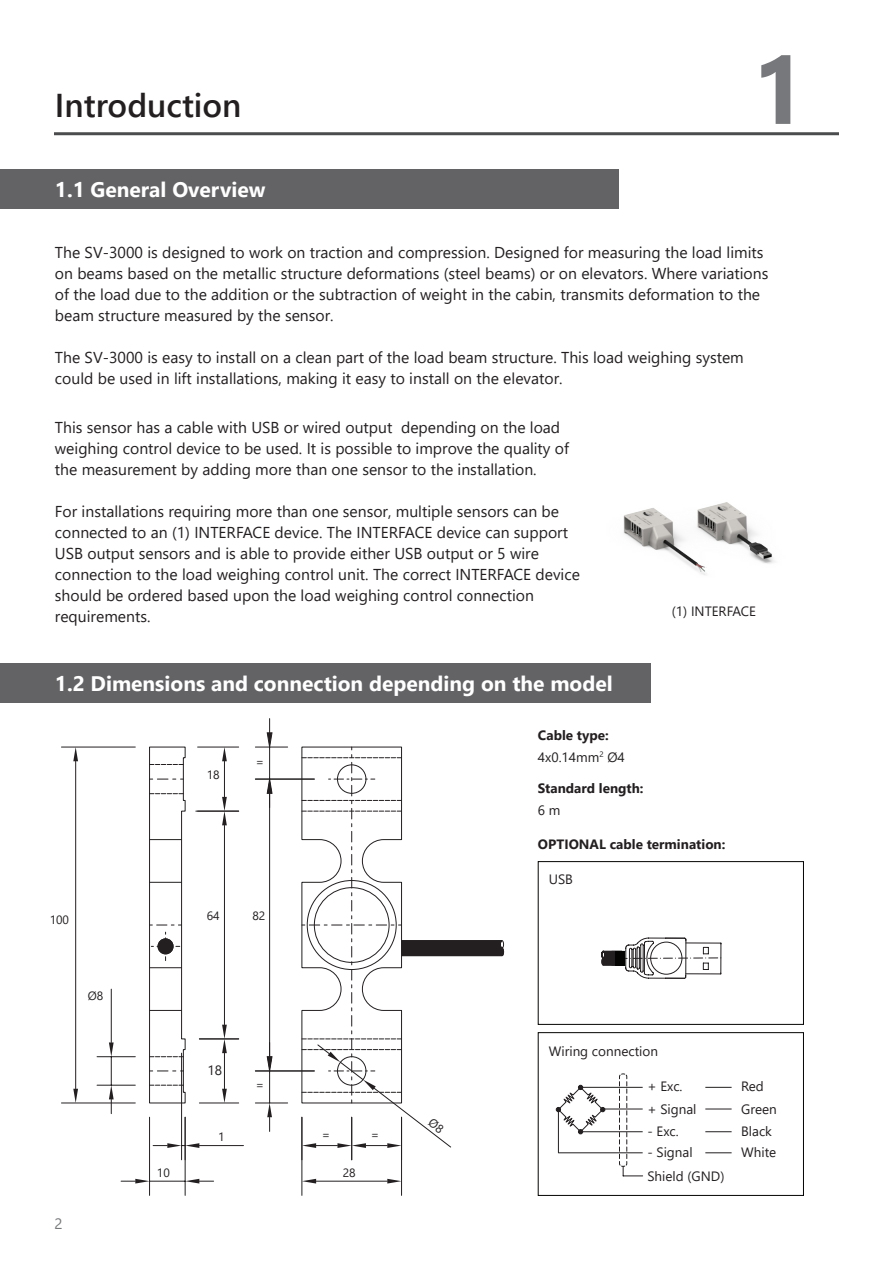
<style>
.page{position:relative;width:893px;height:1263px;background:#fff}
.page>*{position:absolute;margin:0;border:0;box-sizing:border-box;transform-origin:0 0}
.t1{font:700 96px "Segoe UI";color:#76787b}
.t2{font:600 33px "Segoe UI";color:#231f20}
.t3{font:700 21px "Segoe UI";color:#fff}
.t4{font:15.75px/21px "Segoe UI";color:#231f20}
.t5{font:15px "Segoe UI";color:#76787b}
.t6{font:13.5px "Segoe UI";color:#231f20}
.t7{font:700 13.5px "Segoe UI";color:#231f20}
.t8{font:12px "Segoe UI";color:#231f20}
</style>
<div class="page">
<div style="left:0;top:170px;width:618px;height:39px;background:#636366"></div>
<div style="left:0;top:663px;width:650px;height:40px;background:#636366"></div>
<hr style="left:61px;top:1103px;width:74px;height:1px;background:#231f20">
<hr style="left:61px;top:747px;width:74px;height:1px;background:#231f20">
<svg style="left:73px;top:1089px;width:2px;height:14px"></svg>
<svg style="left:73px;top:747px;width:2px;height:14px"></svg>
<svg style="left:267px;top:718px;width:6px;height:28px"></svg>
<hr style="left:149px;top:1117px;width:1px;height:78px;background:#231f20">
<hr style="left:185px;top:1117px;width:1px;height:78px;background:#231f20">
<hr style="left:302px;top:1117px;width:1px;height:78px;background:#231f20">
<hr style="left:401px;top:1117px;width:1px;height:78px;background:#231f20">
<svg style="left:75px;top:746px;width:327px;height:436px"></svg>
<svg style="left:150px;top:1056px;width:33px;height:1px"></svg>
<svg style="left:150px;top:1085px;width:33px;height:1px"></svg>
<svg style="left:150px;top:793px;width:33px;height:1px"></svg>
<svg style="left:150px;top:764px;width:33px;height:1px"></svg>
<hr style="left:150px;top:1010px;width:32px;height:1px;background:#231f20">
<hr style="left:150px;top:967px;width:32px;height:1px;background:#231f20">
<hr style="left:150px;top:839px;width:32px;height:1px;background:#231f20">
<hr style="left:150px;top:882px;width:32px;height:1px;background:#231f20">
<svg style="left:601px;top:938px;width:121px;height:41px"></svg>
<div style="left:615px;top:951px;width:10px;height:14px;background:#040503"></div>
<div style="left:538px;top:861px;width:266px;height:163px;border:1px solid #040503"></div>
<div style="left:538px;top:1032px;width:266px;height:164px;border:1px solid #040503"></div>
<hr style="left:54px;top:132px;width:785px;height:3px;background:#4b4c4d">
<svg style="left:556px;top:1085px;width:49px;height:49px"></svg>
<hr style="left:582px;top:1131px;width:61px;height:1px;background:#231f20">
<hr style="left:581px;top:1087px;width:62px;height:1px;background:#231f20">
<hr style="left:558px;top:1110px;width:1px;height:43px;background:#231f20">
<hr style="left:558px;top:1152px;width:85px;height:1px;background:#231f20">
<svg style="left:619px;top:1073px;width:24px;height:104px"></svg>
<svg style="left:705px;top:1087px;width:27px;height:1px"></svg>
<svg style="left:705px;top:1109px;width:27px;height:1px"></svg>
<hr style="left:603px;top:1109px;width:40px;height:1px;background:#231f20">
<svg style="left:705px;top:1131px;width:27px;height:1px"></svg>
<svg style="left:705px;top:1152px;width:27px;height:1px"></svg>
<img style="left:623px;top:502px;width:152px;height:165px">
<svg style="left:302px;top:747px;width:202px;height:401px"></svg>
<h2 class="t2" style="left:55px;top:74px;width:188px">Introduction</h2>
<h3 class="t3" style="left:55px;top:170px;width:212px">1.1 General Overview</h3>
<h1 class="t1" style="left:751px;top:-1px;width:57px">1</h1>
<p class="t4" style="left:55px;top:241px;width:715px">The SV-3000 is designed to work on traction and compression. Designed for measuring the load limits on beams based on the metallic structure deformations (steel beams) or on elevators. Where variations of the load due to the addition or the subtraction of weight in the cabin, transmits deformation to the beam structure measured by the sensor.</p>
<p class="t4" style="left:55px;top:346px;width:690px">The SV-3000 is easy to install on a clean part of the load beam structure. This load weighing system could be used in lift installations, making it easy to install on the elevator.</p>
<p class="t4" style="left:55px;top:416px;width:516px">This sensor has a cable with USB or wired output depending on the load weighing control device to be used. It is possible to improve the quality of the measurement by adding more than one sensor to the installation.</p>
<p class="t4" style="left:55px;top:500px;width:526px">For installations requiring more than one sensor, multiple sensors can be connected to an (1) INTERFACE device. The INTERFACE device can support USB output sensors and is able to provide either USB output or 5 wire connection to the load weighing control unit. The correct INTERFACE device should be ordered based upon the load weighing control connection requirements.</p>
<p class="t6" style="left:672px;top:598px;width:86px">(1) INTERFACE</p>
<h3 class="t3" style="left:55px;top:663px;width:559px">1.2 Dimensions and connection depending on the model</h3>
<p class="t7" style="left:538px;top:723px;width:72px">Cable type:</p>
<p class="t8" style="left:50px;top:908px;width:21px">100</p>
<p class="t8" style="left:88px;top:985px;width:17px">Ø8</p>
<p class="t5" style="left:54px;top:1209px;width:10px">2</p>
<p class="t8" style="left:207px;top:764px;width:14px">18</p>
<p class="t8" style="left:256px;top:750px;width:10px">=</p>
<p class="t8" style="left:207px;top:904px;width:14px">64</p>
<p class="t8" style="left:252px;top:904px;width:14px">82</p>
<p class="t6" style="left:207px;top:1057px;width:16px">18</p>
<p class="t8" style="left:256px;top:1073px;width:10px">=</p>
<p class="t8" style="left:218px;top:1126px;width:8px">1</p>
<p class="t8" style="left:330px;top:1148px;width:10px;rotate:-180deg">=</p>
<p class="t8" style="left:157px;top:1161px;width:14px">10</p>
<p class="t8" style="left:343px;top:1162px;width:14px">28</p>
<p class="t8" style="left:379px;top:1148px;width:10px;rotate:-180deg">=</p>
<p class="t6" style="left:538px;top:744px;width:88px">4x0.14mm<sup>2</sup> Ø4</p>
<p class="t7" style="left:538px;top:776px;width:107px">Standard length:</p>
<p class="t6" style="left:538px;top:797px;width:24px">6 m</p>
<p class="t7" style="left:538px;top:832px;width:189px">OPTIONAL cable termination:</p>
<p class="t6" style="left:549px;top:866px;width:26px">USB</p>
<p class="t6" style="left:549px;top:1038px;width:111px">Wiring connection</p>
<p class="t6" style="left:647px;top:1074px;width:37px">+ Exc.</p>
<p class="t6" style="left:741px;top:1074px;width:24px">Red</p>
<p class="t6" style="left:647px;top:1096px;width:51px">+ Signal</p>
<p class="t6" style="left:741px;top:1096px;width:37px">Green</p>
<p class="t6" style="left:647px;top:1118px;width:33px">- Exc.</p>
<p class="t6" style="left:741px;top:1118px;width:32px">Black</p>
<p class="t6" style="left:647px;top:1139px;width:47px">- Signal</p>
<p class="t6" style="left:741px;top:1139px;width:37px">White</p>
<p class="t6" style="left:647px;top:1163px;width:79px">Shield (GND)</p>
</div>
